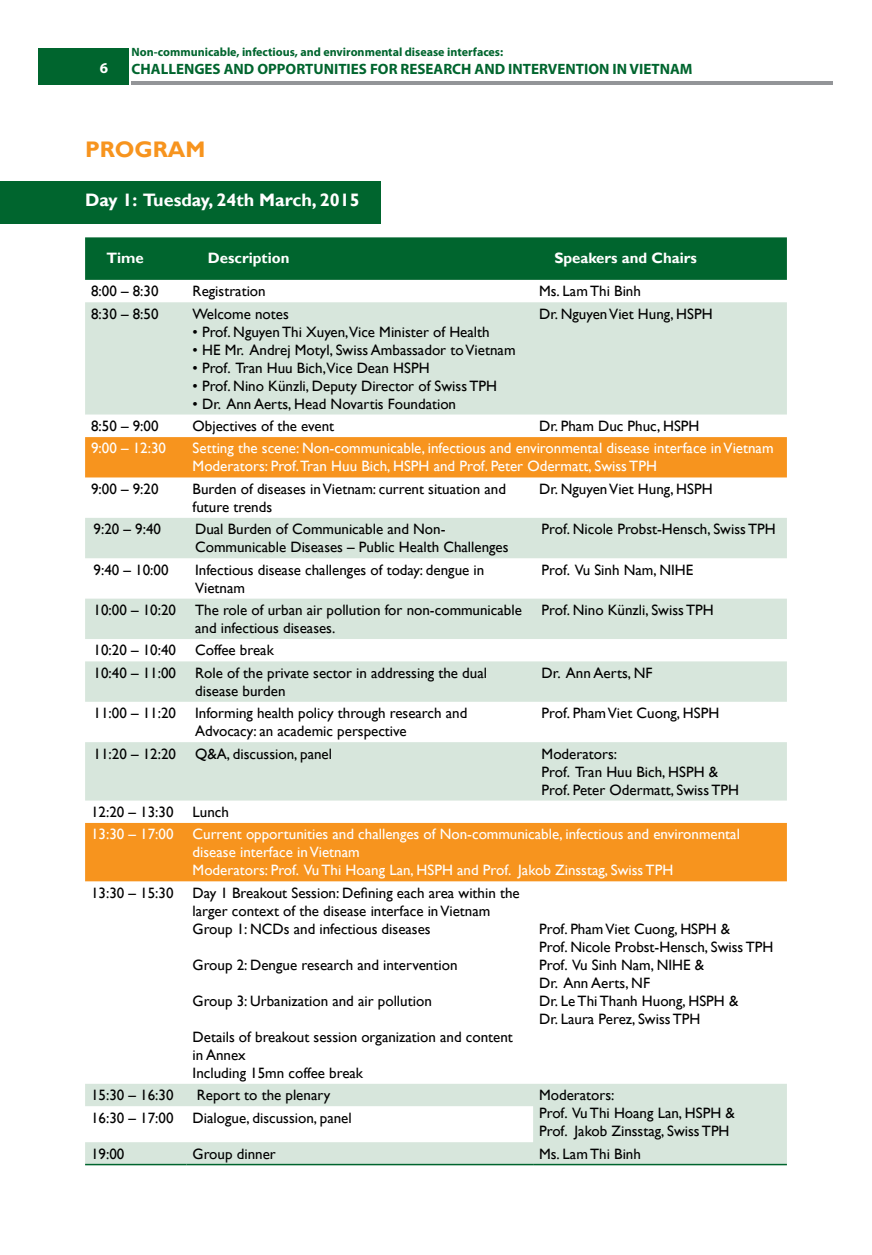
<style>
.page{position:relative;width:872px;height:1255px;background:#fff}
.page>*{position:absolute;margin:0;border:0;box-sizing:border-box;transform-origin:0 0}
.t1{font:700 22.5px "Gill Sans";color:#f7941e}
.t2{font:700 18px "Gill Sans";color:#fff}
.t3{font:15px/18px "Gill Sans";color:#000}
.t4{font:15px/18px "Gill Sans";color:#fff}
.t5{font:700 15px "Myriad Pro";color:#00652e}
.t6{font:700 15px "Gill Sans";color:#fff}
.t7{font:700 15px "Myriad Pro";color:#fff}
.t8{font:700 12px "Myriad Pro";color:#00652e}
</style>
<div class="page">
<hr style="left:132px;top:81px;width:701px;height:4px;background:#939598">
<div style="left:38px;top:49px;width:90px;height:36px;background:#00652e"></div>
<div style="left:0;top:181px;width:381px;height:43px;background:#00652e"></div>
<div style="left:85px;top:237px;width:702px;height:43px;background:#00652e"></div>
<div style="left:85px;top:302px;width:702px;height:113px;background:#d7e6dc"></div>
<div style="left:85px;top:437px;width:702px;height:40px;background:#f7941e"></div>
<svg style="left:85px;top:518px;width:702px;height:645px"></svg>
<div style="left:85px;top:823px;width:702px;height:58px;background:#f7941e"></div>
<hr style="left:85px;top:1163px;width:102px;height:2px;background:#00652e">
<hr style="left:187px;top:1163px;width:346px;height:2px;background:#00652e">
<hr style="left:533px;top:1163px;width:254px;height:2px;background:#00652e">
<p class="t8" style="left:132px;top:46px;width:373px">Non-communicable, infectious, and environmental disease interfaces:</p>
<p class="t7" style="left:100px;top:59px;width:10px">6</p>
<p class="t5" style="left:132px;top:61px;width:562px">CHALLENGES AND OPPORTUNITIES FOR RESEARCH AND INTERVENTION IN VIETNAM</p>
<h1 class="t1" style="left:85px;top:136px;width:122px">PROGRAM</h1>
<p class="t2" style="left:85px;top:189px;width:276px">Day 1: Tuesday, 24th March, 2015</p>
<p class="t6" style="left:106px;top:248px;width:39px">Time</p>
<p class="t6" style="left:208px;top:248px;width:83px">Description</p>
<p class="t6" style="left:554px;top:248px;width:144px">Speakers and Chairs</p>
<p class="t3" style="left:91px;top:282px;width:69px">8:00 – 8:30</p>
<p class="t3" style="left:193px;top:282px;width:75px">Registration</p>
<p class="t3" style="left:539px;top:282px;width:103px">Ms. Lam Thi Binh</p>
<p class="t3" style="left:91px;top:305px;width:69px">8:30 – 8:50</p>
<p class="t3" style="left:193px;top:305px;width:98px">Welcome notes</p>
<p class="t3" style="left:193px;top:323px;width:298px">• Prof. Nguyen Thi Xuyen,Vice Minister of Health</p>
<p class="t3" style="left:193px;top:341px;width:324px">• HE Mr. Andrej Motyl, Swiss Ambassador to Vietnam</p>
<p class="t3" style="left:193px;top:359px;width:238px">• Prof. Tran Huu Bich,Vice Dean HSPH</p>
<p class="t3" style="left:193px;top:377px;width:306px">• Prof. Nino Künzli, Deputy Director of Swiss TPH</p>
<p class="t3" style="left:193px;top:395px;width:265px">• Dr. Ann Aerts, Head Novartis Foundation</p>
<p class="t3" style="left:539px;top:305px;width:175px">Dr. Nguyen Viet Hung, HSPH</p>
<p class="t3" style="left:91px;top:417px;width:69px">8:50 – 9:00</p>
<p class="t3" style="left:193px;top:417px;width:143px">Objectives of the event</p>
<p class="t3" style="left:539px;top:417px;width:162px">Dr. Pham Duc Phuc, HSPH</p>
<p class="t4" style="left:91px;top:439px;width:76px">9:00 – 12:30</p>
<p class="t4" style="left:193px;top:439px;width:582px">Setting the scene: Non-communicable, infectious and environmental disease interface in Vietnam<br>Moderators: Prof.Tran Huu Bich, HSPH and Prof. Peter Odermatt, Swiss TPH</p>
<p class="t3" style="left:91px;top:480px;width:69px">9:00 – 9:20</p>
<p class="t3" style="left:193px;top:480px;width:315px">Burden of diseases in Vietnam: current situation and future trends</p>
<p class="t3" style="left:539px;top:480px;width:175px">Dr. Nguyen Viet Hung, HSPH</p>
<p class="t3" style="left:94px;top:520px;width:69px">9:20 – 9:40</p>
<p class="t3" style="left:195px;top:520px;width:315px">Dual Burden of Communicable and Non-<br>Communicable Diseases – Public Health Challenges</p>
<p class="t3" style="left:541px;top:520px;width:236px">Prof. Nicole Probst-Hensch, Swiss TPH</p>
<p class="t3" style="left:94px;top:561px;width:76px">9:40 – 10:00</p>
<p class="t3" style="left:195px;top:561px;width:291px">Infectious disease challenges of today: dengue in<br>Vietnam</p>
<p class="t3" style="left:541px;top:561px;width:153px">Prof. Vu Sinh Nam, NIHE</p>
<p class="t3" style="left:94px;top:601px;width:84px">10:00 – 10:20</p>
<p class="t3" style="left:195px;top:601px;width:328px">The role of urban air pollution for non-communicable and infectious diseases.</p>
<p class="t3" style="left:541px;top:601px;width:174px">Prof. Nino Künzli, Swiss TPH</p>
<p class="t3" style="left:94px;top:641px;width:84px">10:20 – 10:40</p>
<p class="t3" style="left:195px;top:641px;width:80px">Coffee break</p>
<p class="t3" style="left:94px;top:664px;width:84px">10:40 – 11:00</p>
<p class="t3" style="left:195px;top:664px;width:293px">Role of the private sector in addressing the dual disease burden</p>
<p class="t3" style="left:541px;top:664px;width:112px">Dr. Ann Aerts, NF</p>
<p class="t3" style="left:94px;top:704px;width:84px">11:00 – 11:20</p>
<p class="t3" style="left:195px;top:704px;width:274px">Informing health policy through research and<br>Advocacy: an academic perspective</p>
<p class="t3" style="left:541px;top:704px;width:179px">Prof. Pham Viet Cuong, HSPH</p>
<p class="t3" style="left:94px;top:744px;width:84px">11:20 – 12:20</p>
<p class="t3" style="left:195px;top:744px;width:138px">Q&amp;A, discussion, panel</p>
<p class="t3" style="left:541px;top:744px;width:199px">Moderators:<br>Prof. Tran Huu Bich, HSPH &amp;<br>Prof. Peter Odermatt, Swiss TPH</p>
<p class="t3" style="left:91px;top:803px;width:84px">12:20 – 13:30</p>
<p class="t3" style="left:193px;top:803px;width:38px">Lunch</p>
<p class="t4" style="left:91px;top:825px;width:84px">13:30 – 17:00</p>
<p class="t4" style="left:193px;top:825px;width:549px">Current opportunities and challenges of Non-communicable, infectious and environmental disease interface in Vietnam<br>Moderators: Prof. Vu Thi Hoang Lan, HSPH and Prof. Jakob Zinsstag, Swiss TPH</p>
<p class="t3" style="left:91px;top:883px;width:84px">13:30 – 15:30</p>
<p class="t3" style="left:193px;top:883px;width:329px">Day 1 Breakout Session: Defining each area within the larger context of the disease interface in Vietnam<br>Group 1: NCDs and infectious diseases</p>
<p class="t3" style="left:193px;top:955px;width:266px">Group 2: Dengue research and intervention</p>
<p class="t3" style="left:193px;top:991px;width:241px">Group 3: Urbanization and air pollution</p>
<p class="t3" style="left:193px;top:1027px;width:322px">Details of breakout session organization and content in Annex<br>Including 15mn coffee break</p>
<p class="t3" style="left:539px;top:919px;width:236px">Prof. Pham Viet Cuong, HSPH &amp;<br>Prof. Nicole Probst-Hensch, Swiss TPH<br>Prof. Vu Sinh Nam, NIHE &amp;<br>Dr. Ann Aerts, NF<br>Dr. Le Thi Thanh Huong, HSPH &amp;<br>Dr. Laura Perez, Swiss TPH</p>
<p class="t3" style="left:91px;top:1086px;width:84px">15:30 – 16:30</p>
<p class="t3" style="left:197px;top:1086px;width:135px">Report to the plenary</p>
<p class="t3" style="left:539px;top:1086px;width:197px">Moderators:<br>Prof. Vu Thi Hoang Lan, HSPH &amp;<br>Prof. Jakob Zinsstag, Swiss TPH</p>
<p class="t3" style="left:91px;top:1108px;width:84px">16:30 – 17:00</p>
<p class="t3" style="left:193px;top:1108px;width:161px">Dialogue, discussion, panel</p>
<p class="t3" style="left:91px;top:1144px;width:35px">19:00</p>
<p class="t3" style="left:193px;top:1144px;width:85px">Group dinner</p>
<p class="t3" style="left:539px;top:1144px;width:103px">Ms. Lam Thi Binh</p>
</div>
